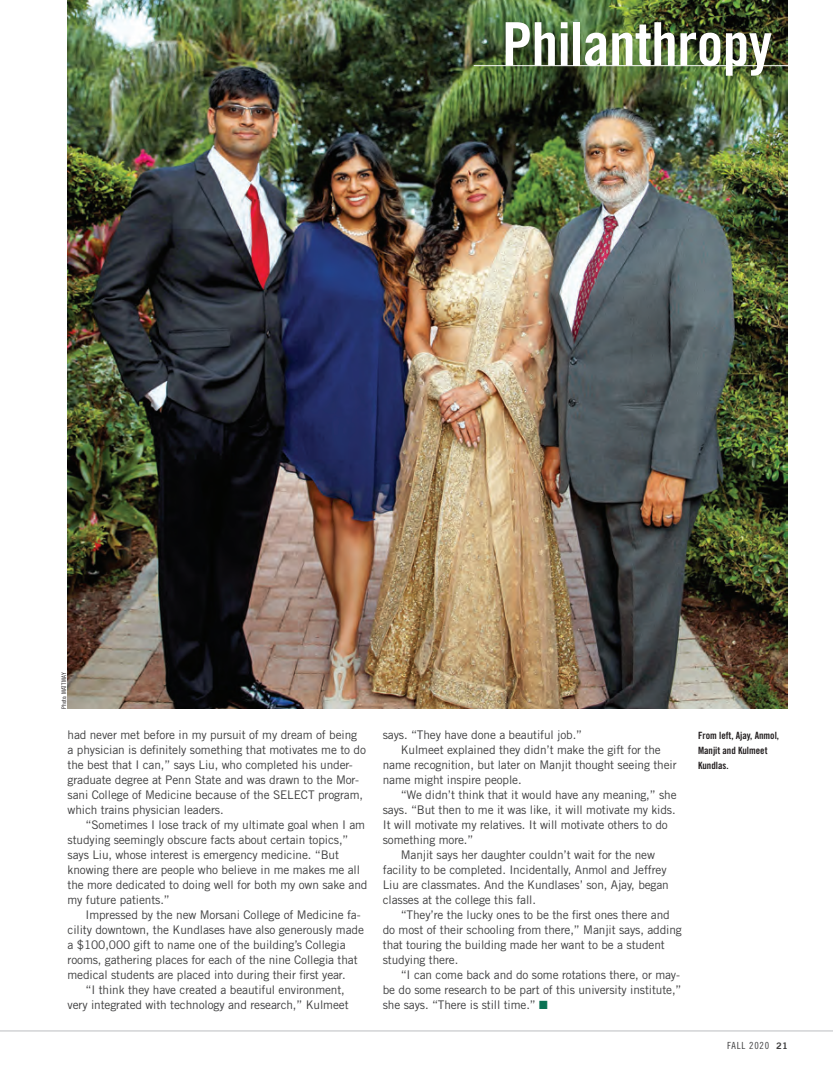
<style>
.page{position:relative;width:833px;height:1080px;background:#fff}
.page>*{position:absolute;margin:0;border:0;box-sizing:border-box;transform-origin:0 0}
.Basic_Body_-_indent{font:60px "Trade Gothic LT Std Bd Cn 20";letter-spacing:-.01em;color:#fff}
.Basic_Body_-_indent-2{font:11.88px/15px "Trade Gothic LT Std";letter-spacing:-.01em;color:#3e3e3f}
.Basic_Body_no_indent{font:10px/15px "Trade Gothic LT Std Bd Cn 20";color:#231f20}
.t1{font:9.75px "Trade Gothic LT Std Cn 18";letter-spacing:.08em;color:#3e3e3f}
.Basic_Body_no_indent-2{font:6.25px "Trade Gothic LT Std Cn 18";letter-spacing:-.005em;color:#231f20}
.s1{color:#0a7254}
.s2{font-family:"Trade Gothic LT Std Bd 2";font-size:9px}
</style>
<div class="page">
<hr style="left:0;top:1031px;width:832px;height:1px;background:#bcbdc0">
<img style="left:68px;top:0;width:719px;height:709px">
<hr style="left:473px;top:65px;width:359px;height:1px;background:#fff">
<p class="Basic_Body_-_indent" style="left:502px;top:8px;width:271px">Philanthropy</p>
<p class="Basic_Body_no_indent-2" style="left:60px;top:709px;width:38px;rotate:-90deg">Photo: MATT MAY</p>
<p class="Basic_Body_-_indent-2" style="left:68px;top:727px;width:300px">had never met before in my pursuit of my dream of being a physician is definitely something that motivates me to do the best that I can,” says Liu, who completed his under&shy;graduate degree at Penn State and was drawn to the Mor&shy;sani College of Medicine because of the SELECT program, which trains physician leaders.</p>
<p class="Basic_Body_-_indent-2" style="left:68px;top:817px;width:301px;text-indent:18px">“Sometimes I lose track of my ultimate goal when I am studying seemingly obscure facts about certain topics,” says Liu, whose interest is emergency medicine. “But knowing there are people who believe in me makes me all the more dedicated to doing well for both my own sake and my future patients.”</p>
<p class="Basic_Body_-_indent-2" style="left:68px;top:907px;width:298px;text-indent:18px">Impressed by the new Morsani College of Medicine fa&shy;cility downtown, the Kundlases have also generously made a $100,000 gift to name one of the building’s Collegia rooms, gathering places for each of the nine Collegia that medical students are placed into during their first year.</p>
<p class="Basic_Body_-_indent-2" style="left:68px;top:982px;width:282px;text-indent:18px">“I think they have created a beautiful environment, very integrated with technology and research,” Kulmeet</p>
<p class="Basic_Body_-_indent-2" style="left:383px;top:727px;width:201px">says. “They have done a beautiful job.”</p>
<p class="Basic_Body_-_indent-2" style="left:383px;top:742px;width:295px;text-indent:18px">Kulmeet explained they didn’t make the gift for the name recognition, but later on Manjit thought seeing their name might inspire people.</p>
<p class="Basic_Body_-_indent-2" style="left:383px;top:787px;width:295px;text-indent:18px">“We didn’t think that it would have any meaning,” she says. “But then to me it was like, it will motivate my kids.<br>It will motivate my relatives. It will motivate others to do something more.”</p>
<p class="Basic_Body_-_indent-2" style="left:383px;top:847px;width:287px;text-indent:18px">Manjit says her daughter couldn’t wait for the new facility to be completed. Incidentally, Anmol and Jeffrey Liu are classmates. And the Kundlases’ son, Ajay, began classes at the college this fall.</p>
<p class="Basic_Body_-_indent-2" style="left:383px;top:907px;width:300px;text-indent:18px">“They’re the lucky ones to be the first ones there and do most of their schooling from there,” Manjit says, adding that touring the building made her want to be a student studying there.</p>
<p class="Basic_Body_-_indent-2" style="left:383px;top:967px;width:300px;text-indent:18px">“I can come back and do some rotations there, or may&shy;be do some research to be part of this university institute,” she says. “There is still time.” <span class="s1">■</span></p>
<p class="Basic_Body_no_indent" style="left:698px;top:728px;width:83px">From left, Ajay, Anmol,<br>Manjit and Kulmeet<br>Kundlas.</p>
<p class="t1" style="left:727px;top:1040px;width:62px">FALL 2020 <span class="s2">21</span></p>
</div>
